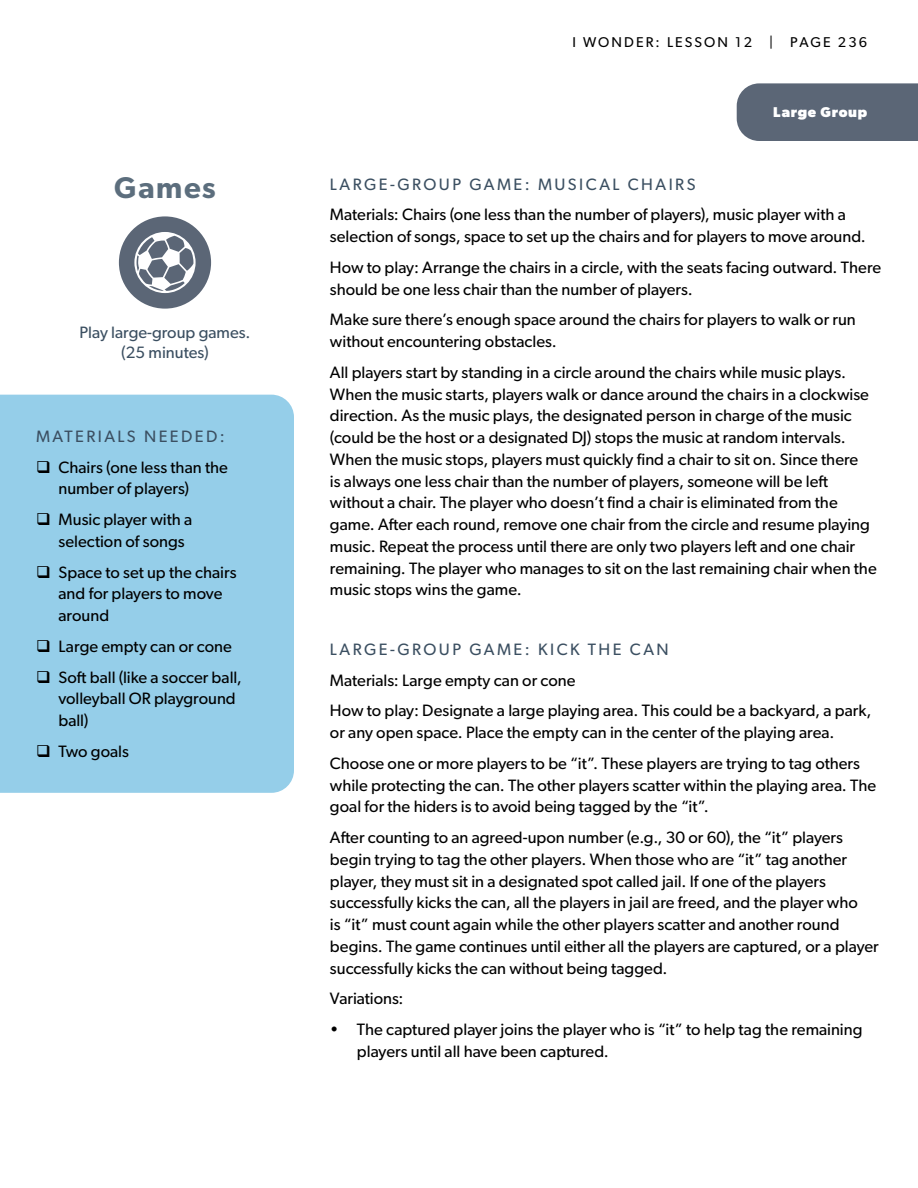
<style>
.page{position:relative;width:918px;height:1188px;background:#fff}
.page>*{position:absolute;margin:0;border:0;box-sizing:border-box;transform-origin:0 0}
.t1{font:600 30px "Gibson";letter-spacing:.05em;color:#5c6e7d}
.t2{font:16.5px/21.8px "Gibson";color:#000}
.t3{font:16.5px "Gibson";letter-spacing:.15em;color:#3b4f61}
.t4{font:16.5px/19.8px "Gibson";color:#3b4f61;text-align:center}
.t5{font:14.25px "Gibson";letter-spacing:.15em;color:#000}
.t6{font:700 14.25px "Gibson";letter-spacing:.05em;color:#fff}
</style>
<div class="page">
<div style="left:737px;top:83px;width:181px;height:58px;background:#5b6676"></div>
<div style="left:119px;top:216px;width:92px;height:93px;background:#5b6676;border-radius:50%"></div>
<svg style="left:134px;top:232px;width:62px;height:61px"></svg>
<div style="left:0;top:395px;width:294px;height:398px;background:#95cee9"></div>
<h1 class="t1" style="left:114px;top:170px;width:103px">Games</h1>
<p class="t4" style="left:79px;top:323px;width:173px">Play large-group games. (25 minutes)</p>
<p class="t3" style="left:36px;top:426px;width:190px">MATERIALS NEEDED:</p>
<p class="t2" style="left:59px;top:456px;width:171px;text-indent:-23px">❑ Chairs (one less than the number of players)</p>
<p class="t2" style="left:59px;top:508px;width:135px;text-indent:-23px">❑ Music player with a selection of songs</p>
<p class="t2" style="left:59px;top:561px;width:180px;text-indent:-23px">❑ Space to set up the chairs and for players to move around</p>
<p class="t2" style="left:36px;top:635px;width:197px">❑ Large empty can or cone</p>
<p class="t2" style="left:59px;top:666px;width:185px;text-indent:-23px">❑ Soft ball (like a soccer ball, volleyball OR playground ball)</p>
<p class="t2" style="left:36px;top:740px;width:95px">❑ Two goals</p>
<p class="t5" style="left:572px;top:34px;width:296px">I WONDER: LESSON 12 | PAGE 236</p>
<p class="t6" style="left:773px;top:104px;width:95px">Large Group</p>
<p class="t3" style="left:330px;top:174px;width:367px">LARGE-GROUP GAME: MUSICAL CHAIRS</p>
<p class="t2" style="left:330px;top:204px;width:537px">Materials: Chairs (one less than the number of players), music player with a selection of songs, space to set up the chairs and for players to move around.</p>
<p class="t2" style="left:330px;top:256px;width:553px">How to play: Arrange the chairs in a circle, with the seats facing outward. There should be one less chair than the number of players.</p>
<p class="t2" style="left:330px;top:309px;width:527px">Make sure there’s enough space around the chairs for players to walk or run without encountering obstacles.</p>
<p class="t2" style="left:330px;top:361px;width:548px">All players start by standing in a circle around the chairs while music plays.<br>When the music starts, players walk or dance around the chairs in a clockwise direction. As the music plays, the designated person in charge of the music (could be the host or a designated DJ) stops the music at random intervals.<br>When the music stops, players must quickly find a chair to sit on. Since there<br>is always one less chair than the number of players, someone will be left without a chair. The player who doesn’t find a chair is eliminated from the game. After each round, remove one chair from the circle and resume playing music. Repeat the process until there are only two players left and one chair remaining. The player who manages to sit on the last remaining chair when the music stops wins the game.</p>
<p class="t3" style="left:330px;top:639px;width:340px">LARGE-GROUP GAME: KICK THE CAN</p>
<p class="t2" style="left:330px;top:664px;width:543px;line-height:30.8px">Materials: Large empty can or cone<br>How to play: Designate a large playing area. This could be a backyard, a park,</p>
<p class="t2" style="left:330px;top:717px;width:532px;line-height:30.8px">or any open space. Place the empty can in the center of the playing area.<br>Choose one or more players to be “it”. These players are trying to tag others</p>
<p class="t2" style="left:330px;top:774px;width:548px">while protecting the can. The other players scatter within the playing area. The goal for the hiders is to avoid being tagged by the “it”.</p>
<p class="t2" style="left:330px;top:826px;width:550px">After counting to an agreed-upon number (e.g., 30 or 60), the “it” players begin trying to tag the other players. When those who are “it” tag another player, they must sit in a designated spot called jail. If one of the players successfully kicks the can, all the players in jail are freed, and the player who<br>is “it” must count again while the other players scatter and another round begins. The game continues until either all the players are captured, or a player successfully kicks the can without being tagged.</p>
<p class="t2" style="left:330px;top:988px;width:75px">Variations:</p>
<p class="t2" style="left:357px;top:1018px;width:507px;text-indent:-27px">• The captured player joins the player who is “it” to help tag the remaining players until all have been captured.</p>
</div>
